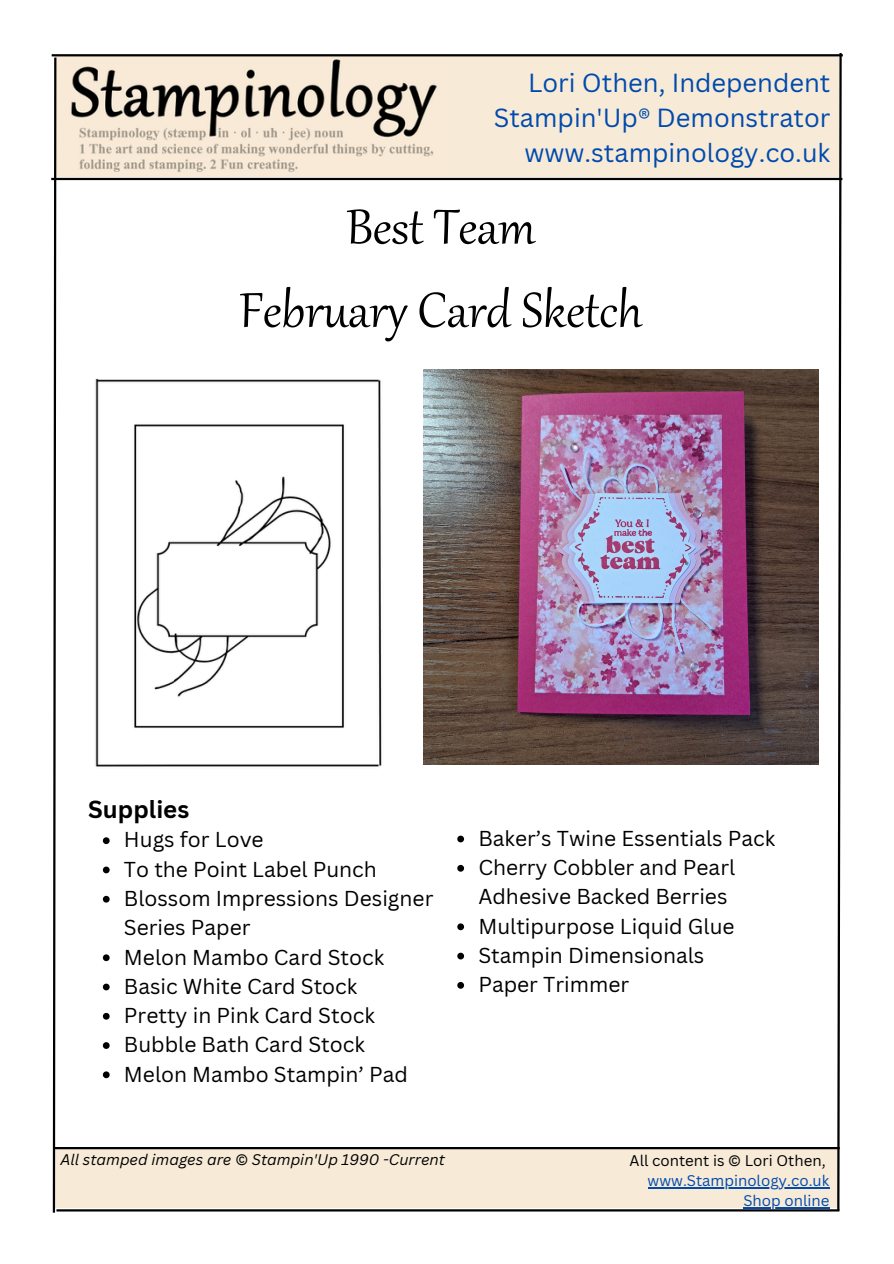
<style>
.page{position:relative;width:894px;height:1264px;background:#fff}
.page>*{position:absolute;margin:0;border:0;box-sizing:border-box;transform-origin:0 0}
.t1{font:60px/83.2px "Gabriola";color:#000;text-align:center}
.t2{font:25.5px/34.8px "Canva Sans";color:#004aad;text-align:right}
.t3{font:700 24px "Canva Sans";color:#000}
.t4{font:21px/29.2px "Canva Sans";color:#000}
.t5{font:italic 15px "Canva Sans";color:#000}
.t6{font:15px "Canva Sans";color:#004aad}
.t7{font:15px "Canva Sans";color:#000}
</style>
<div class="page">
<div style="left:448px;top:55px;width:390px;height:122px;background:#f7ead7"></div>
<div style="left:55px;top:1149px;width:782px;height:58px;background:#f7ead7"></div>
<img style="left:58px;top:56px;width:389px;height:121px">
<svg style="left:52px;top:56px;width:6px;height:1157px"></svg>
<hr style="left:52px;top:54px;width:790px;height:2px;background:#000">
<hr style="left:56px;top:1209px;width:783px;height:2px;background:#000">
<svg style="left:835px;top:53px;width:7px;height:1159px"></svg>
<hr style="left:55px;top:1146px;width:784px;height:3px;background:#000">
<hr style="left:51px;top:178px;width:791px;height:2px;background:#000">
<img style="left:423px;top:370px;width:395px;height:394px">
<img style="left:95px;top:378px;width:287px;height:389px">
<hr style="left:647px;top:1187px;width:182px;height:1px;background:#004aad">
<hr style="left:743px;top:1207px;width:86px;height:1px;background:#004aad">
<svg style="left:103px;top:837px;width:7px;height:7px"></svg>
<svg style="left:103px;top:866px;width:7px;height:7px"></svg>
<svg style="left:103px;top:895px;width:7px;height:7px"></svg>
<svg style="left:103px;top:954px;width:7px;height:7px"></svg>
<svg style="left:103px;top:983px;width:7px;height:7px"></svg>
<svg style="left:103px;top:1012px;width:7px;height:7px"></svg>
<svg style="left:103px;top:1042px;width:7px;height:6px"></svg>
<svg style="left:103px;top:1071px;width:7px;height:7px"></svg>
<svg style="left:457px;top:835px;width:7px;height:7px"></svg>
<svg style="left:457px;top:864px;width:7px;height:7px"></svg>
<svg style="left:457px;top:923px;width:7px;height:7px"></svg>
<svg style="left:457px;top:952px;width:7px;height:7px"></svg>
<svg style="left:457px;top:982px;width:7px;height:6px"></svg>
<p class="t2" style="left:494px;top:64px;width:338px">Lori Othen, Independent<br>Stampin'Up® Demonstrator www.stampinology.co.uk</p>
<p class="t1" style="left:239px;top:191px;width:404px">Best Team<br>February Card Sketch</p>
<p class="t3" style="left:88px;top:792px;width:102px">Supplies</p>
<h1 class="t4" style="left:124px;top:824px;width:141px">Hugs for Love</h1>
<p class="t4" style="left:124px;top:854px;width:254px">To the Point Label Punch</p>
<p class="t4" style="left:124px;top:883px;width:311px">Blossom Impressions Designer<br>Series Paper</p>
<h2 class="t4" style="left:124px;top:941px;width:262px">Melon Mambo Card Stock</h2>
<p class="t4" style="left:124px;top:971px;width:235px">Basic White Card Stock</p>
<p class="t4" style="left:124px;top:1000px;width:252px">Pretty in Pink Card Stock</p>
<p class="t4" style="left:124px;top:1029px;width:242px">Bubble Bath Card Stock</p>
<p class="t4" style="left:124px;top:1058px;width:285px">Melon Mambo Stampin’ Pad</p>
<h3 class="t5" style="left:60px;top:1148px;width:386px">All stamped images are © Stampin'Up 1990 -Current</h3>
<p class="t4" style="left:478px;top:823px;width:298px">Baker’s Twine Essentials Pack</p>
<p class="t4" style="left:478px;top:852px;width:258px">Cherry Cobbler and Pearl<br>Adhesive Backed Berries</p>
<p class="t4" style="left:478px;top:910px;width:258px">Multipurpose Liquid Glue</p>
<p class="t4" style="left:478px;top:940px;width:227px">Stampin Dimensionals</p>
<p class="t4" style="left:478px;top:969px;width:152px">Paper Trimmer</p>
<p class="t7" style="left:629px;top:1149px;width:197px">All content is © Lori Othen,</p>
<p class="t6" style="left:647px;top:1169px;width:183px">www.Stampinology.co.uk</p>
<p class="t6" style="left:743px;top:1190px;width:87px">Shop online</p>
</div>
